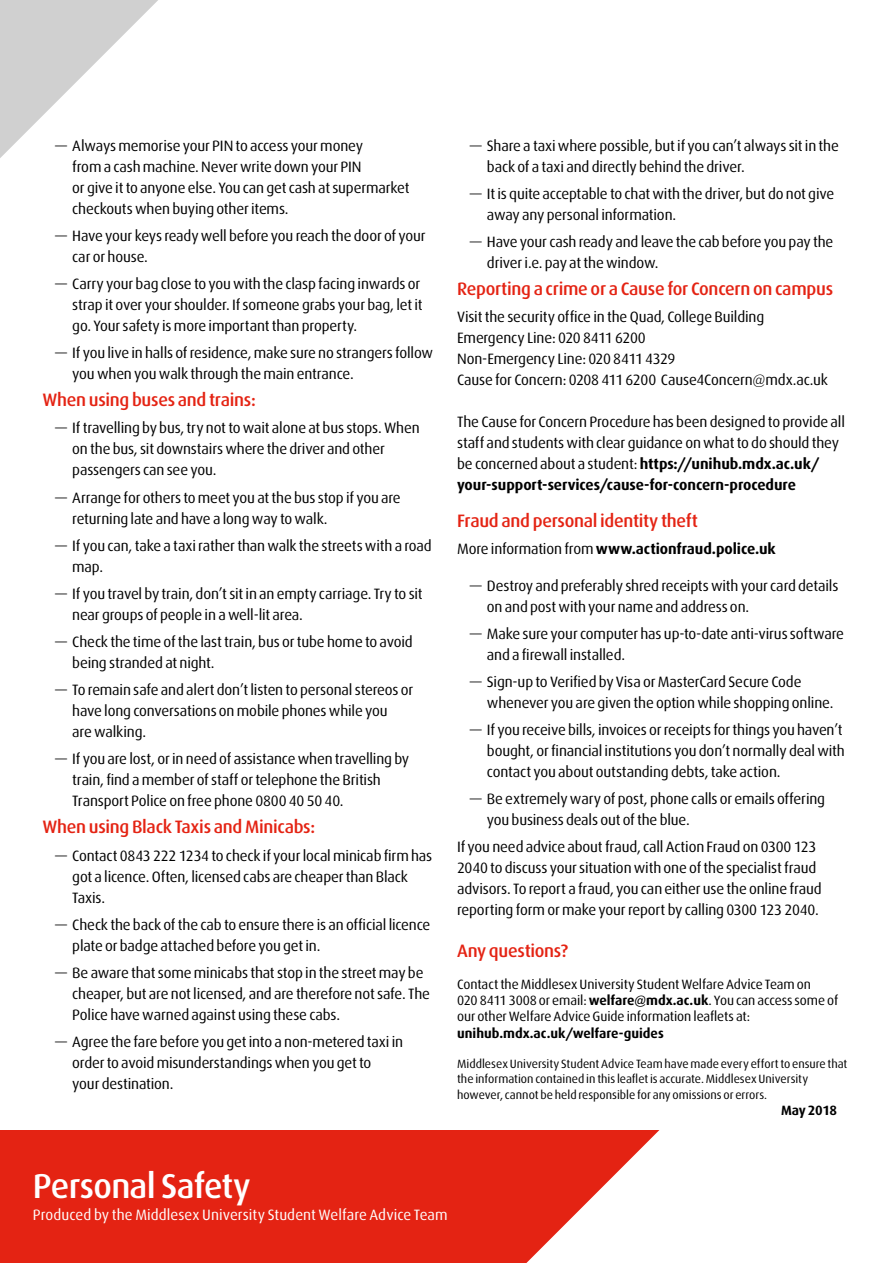
<style>
.page{position:relative;width:893px;height:1263px;background:#fff}
.page>*{position:absolute;margin:0;border:0;box-sizing:border-box;transform-origin:0 0}
.t1{font:500 34.5px "Dax";letter-spacing:-.02em;color:#fff}
.t2{font:27px "Dax";letter-spacing:-.005em;color:#fff}
.t3{font:500 18px "Dax";letter-spacing:-.015em;color:#e42313}
.t4{font:15px/21px "Dax";letter-spacing:-.01em;color:#000}
.t5{font:15px "Dax";letter-spacing:.005em;color:#fff}
.t6{font:700 15px "Dax";letter-spacing:-.005em;color:#000}
.t7{font:13.5px/16.2px "Dax";letter-spacing:-.005em;color:#000}
.t8{font:700 13.5px "Dax";color:#000}
.t9{font:12px/14.4px "Dax";color:#000}
.s1{font-weight:700}
.s2{font-weight:400}
</style>
<div class="page">
<svg style="left:0;top:0;width:158px;height:158px"></svg>
<div style="left:0;top:1130px;width:893px;height:133px;background:#e42313"></div>
<svg style="left:526px;top:1130px;width:367px;height:133px;fill:#fff"></svg>
<p class="t4" style="left:72px;top:135px;width:339px;text-indent:-17px">— Always memorise your PIN to access your money<br>from a cash machine. Never write down your PIN<br>or give it to anyone else. You can get cash at supermarket checkouts when buying other items.</p>
<p class="t4" style="left:72px;top:225px;width:355px;text-indent:-17px">— Have your keys ready well before you reach the door of your car or house.</p>
<p class="t4" style="left:72px;top:273px;width:352px;text-indent:-17px">— Carry your bag close to you with the clasp facing inwards or strap it over your shoulder. If someone grabs your bag, let it go. Your safety is more important than property.</p>
<p class="t4" style="left:72px;top:342px;width:362px;text-indent:-17px">— If you live in halls of residence, make sure no strangers follow you when you walk through the main entrance.</p>
<p class="t3" style="left:43px;top:390px;width:215px">When using buses and trains:</p>
<p class="t4" style="left:72px;top:418px;width:349px;text-indent:-17px">— If travelling by bus, try not to wait alone at bus stops. When on the bus, sit downstairs where the driver and other passengers can see you.</p>
<p class="t4" style="left:72px;top:487px;width:330px;text-indent:-17px">— Arrange for others to meet you at the bus stop if you are returning late and have a long way to walk.</p>
<p class="t4" style="left:72px;top:535px;width:361px;text-indent:-17px">— If you can, take a taxi rather than walk the streets with a road map.</p>
<p class="t4" style="left:72px;top:583px;width:352px;text-indent:-17px">— If you travel by train, don’t sit in an empty carriage. Try to sit near groups of people in a well-lit area.</p>
<p class="t4" style="left:72px;top:631px;width:342px;text-indent:-17px">— Check the time of the last train, bus or tube home to avoid being stranded at night.</p>
<p class="t4" style="left:72px;top:679px;width:343px;text-indent:-17px">— To remain safe and alert don’t listen to personal stereos or have long conversations on mobile phones while you<br>are walking.</p>
<p class="t4" style="left:72px;top:749px;width:338px;text-indent:-17px">— If you are lost, or in need of assistance when travelling by train, find a member of staff or telephone the British<br>Transport Police on free phone 0800 40 50 40.</p>
<p class="t3" style="left:43px;top:817px;width:274px">When using Black Taxis and Minicabs:</p>
<p class="t4" style="left:72px;top:845px;width:361px;text-indent:-17px">— Contact 0843 222 1234 to check if your local minicab firm has got a licence. Often, licensed cabs are cheaper than Black<br>Taxis.</p>
<p class="t4" style="left:72px;top:914px;width:360px;text-indent:-17px">— Check the back of the cab to ensure there is an official licence plate or badge attached before you get in.</p>
<p class="t4" style="left:72px;top:962px;width:359px;text-indent:-17px">— Be aware that some minicabs that stop in the street may be cheaper, but are not licensed, and are therefore not safe. The<br>Police have warned against using these cabs.</p>
<p class="t4" style="left:72px;top:1031px;width:332px;text-indent:-17px">— Agree the fare before you get into a non-metered taxi in order to avoid misunderstandings when you get to<br>your destination.</p>
<p class="t4" style="left:487px;top:135px;width:354px;text-indent:-17px">— Share a taxi where possible, but if you can’t always sit in the back of a taxi and directly behind the driver.</p>
<p class="t4" style="left:487px;top:183px;width:349px;text-indent:-17px">— It is quite acceptable to chat with the driver, but do not give away any personal information.</p>
<p class="t4" style="left:487px;top:231px;width:348px;text-indent:-17px">— Have your cash ready and leave the cab before you pay the driver i.e. pay at the window.</p>
<p class="t3" style="left:457px;top:279px;width:377px">Reporting a crime or a Cause for Concern on campus</p>
<p class="t4" style="left:457px;top:307px;width:372px">Visit the security office in the Quad, College Building Emergency Line: 020 8411 6200<br>Non-Emergency Line: 020 8411 4329<br>Cause for Concern: 0208 411 6200 Cause4Concern@mdx.ac.uk</p>
<p class="t4" style="left:457px;top:412px;width:389px">The Cause for Concern Procedure has been designed to provide all staff and students with clear guidance on what to do should they be concerned about a student: <span class="s1">https://unihub.mdx.ac.uk/ your-support-services/cause-for-concern-procedure</span></p>
<p class="t3" style="left:457px;top:510px;width:242px">Fraud and personal identity theft</p>
<p class="t6" style="left:457px;top:540px;width:320px"><span class="s2">More information from</span> www.actionfraud.police.uk</p>
<p class="t4" style="left:487px;top:575px;width:353px;text-indent:-17px">— Destroy and preferably shred receipts with your card details on and post with your name and address on.</p>
<p class="t4" style="left:487px;top:623px;width:359px;text-indent:-17px">— Make sure your computer has up-to-date anti-virus software and a firewall installed.</p>
<p class="t4" style="left:487px;top:671px;width:348px;text-indent:-17px">— Sign-up to Verified by Visa or MasterCard Secure Code whenever you are given the option while shopping online.</p>
<p class="t4" style="left:487px;top:719px;width:360px;text-indent:-17px">— If you receive bills, invoices or receipts for things you haven’t bought, or financial institutions you don’t normally deal with contact you about outstanding debts, take action.</p>
<p class="t4" style="left:487px;top:789px;width:340px;text-indent:-17px">— Be extremely wary of post, phone calls or emails offering you business deals out of the blue.</p>
<p class="t4" style="left:457px;top:837px;width:366px">If you need advice about fraud, call Action Fraud on 0300 123<br>2040 to discuss your situation with one of the specialist fraud advisors. To report a fraud, you can either use the online fraud reporting form or make your report by calling 0300 123 2040.</p>
<p class="t3" style="left:457px;top:941px;width:112px">Any questions?</p>
<p class="t7" style="left:457px;top:976px;width:383px">Contact the Middlesex University Student Welfare Advice Team on<br>020 8411 3008 or email: <span class="s1">welfare@mdx.ac.uk</span>. You can access some of our other Welfare Advice Guide information leaflets at:</p>
<p class="t8" style="left:457px;top:1025px;width:208px">unihub.mdx.ac.uk/welfare-guides</p>
<p class="t9" style="left:457px;top:1057px;width:392px">Middlesex University Student Advice Team have made every effort to ensure that the information contained in this leaflet is accurate. Middlesex University</p>
<p class="t9" style="left:457px;top:1088px;width:312px">however, cannot be held responsible for any omissions or errors.</p>
<p class="t8" style="left:781px;top:1103px;width:57px">May 2018</p>
<h1 class="t1" style="left:33px;top:1166px;width:219px">Personal Safety</h1>
<p class="t5" style="left:33px;top:1207px;width:416px">Produced by the Middlesex University Student Welfare Advice Team</p>
<h2 class="t2" style="left:147px;top:1213px;width:168px">It’s good to talk</h2>
</div>
